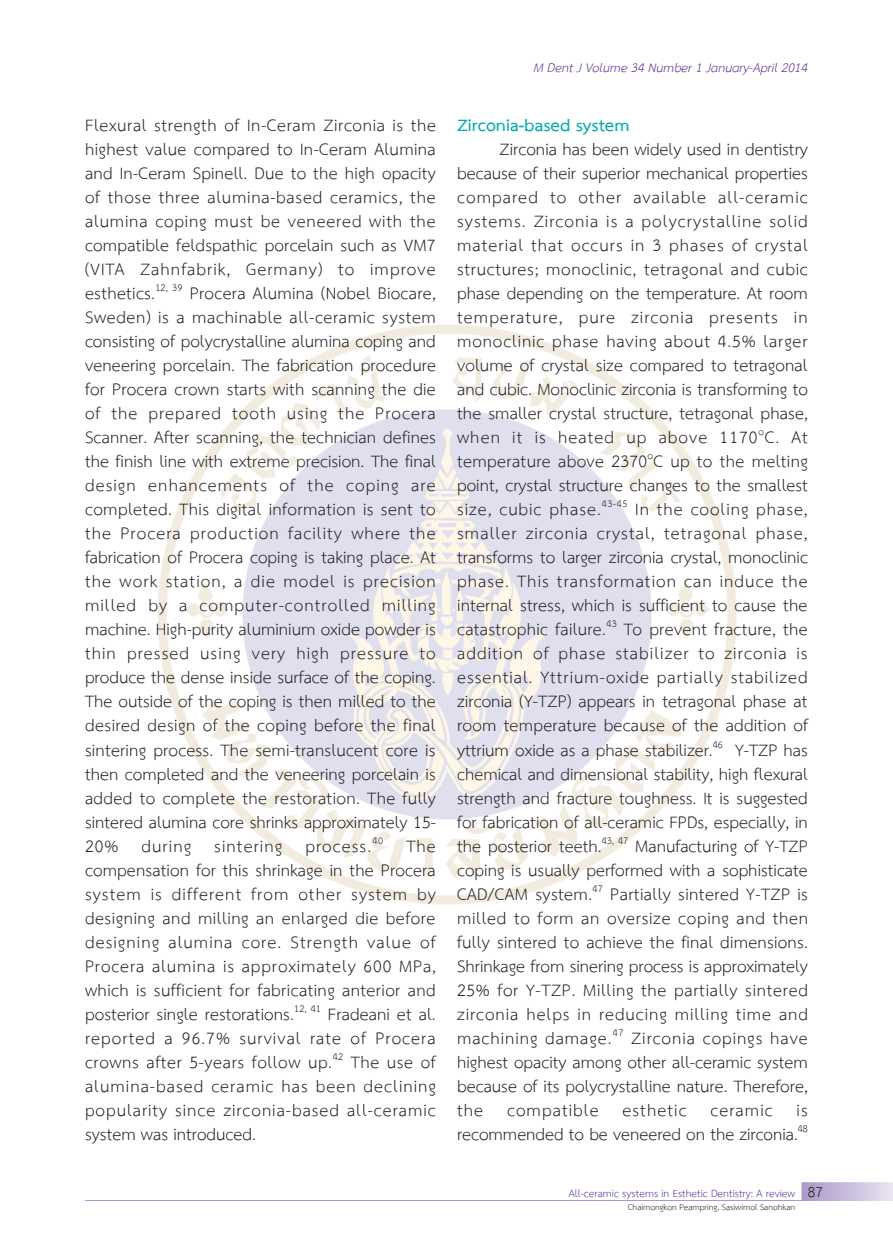
<style>
.page{position:relative;width:893px;height:1251px;background:#fff}
.page>*{position:absolute;margin:0;border:0;box-sizing:border-box;transform-origin:0 0}
.t1{font:24px/24px "TH Sarabun PSK";letter-spacing:.005em;color:#231f20;text-align:justify}
.t2{font:24px "TH Sarabun PSK";letter-spacing:.045em;color:#231f20}
.t3{font:24px "TH Sarabun PSK";letter-spacing:.04em;color:#231f20}
.t4{font:24px "TH Sarabun PSK";letter-spacing:.03em;color:#231f20}
.t5{font:24px "TH Sarabun PSK";letter-spacing:.025em;color:#231f20}
.t6{font:24px "TH Sarabun PSK";letter-spacing:.035em;color:#231f20}
.t7{font:700 24px "TH Sarabun PSK";color:#00aaad}
.t8{font:italic 18px "TH Sarabun PSK";color:#5b2e91}
.t9{font:15px "TH Sarabun PSK";color:#5b2e91}
.t10{font:12px "TH Sarabun PSK";color:#231f20}
.s1{font-size:21px;color:#231f20}
</style>
<div class="page">
<svg style="left:801px;top:1182px;width:92px;height:18px;background:#cabedd"></svg>
<hr style="left:85px;top:1199px;width:716px;height:1px;background:#ac99c9">
<img style="left:157px;top:324px;width:580px;height:581px">
<p class="t8" style="left:534px;top:57px;width:276px">M Dent J Volume 34 Number 1 January-April 2014</p>
<p class="t1" style="left:85px;top:114px;width:353px">Flexural strength of In-Ceram Zirconia is the highest value compared to In-Ceram Alumina and In-Ceram Spinell. Due to the high opacity of those three alumina-based ceramics, the alumina coping must be veneered with the compatible feldspathic porcelain such as VM7 (VITA Zahnfabrik, Germany) to improve esthetics.<sup>12,</sup> <sup>39</sup> Procera Alumina (Nobel Biocare, Sweden) is a machinable all-ceramic system consisting of polycrystalline alumina coping and veneering porcelain. The fabrication procedure for Procera crown starts with scanning the die of the prepared tooth using the Procera Scanner. After scanning, the technician defines the finish line with extreme precision. The final design enhancements of the coping are completed. This digital information is sent to the Procera production facility where the fabrication of Procera coping is taking place. At the work station, a die model is precision milled by a computer-controlled milling machine. High-purity aluminium oxide powder is thin pressed using very high pressure to produce the dense inside surface of the coping.<br>The outside of the coping is then milled to the desired design of the coping before the final sintering process. The semi-translucent core is then completed and the veneering porcelain is added to complete the restoration. The fully sintered alumina core shrinks approximately 15- 20% during sintering process.<sup>40</sup> The compensation for this shrinkage in the Procera system is different from other system by designing and milling an enlarged die before designing alumina core. Strength value of Procera alumina is approximately 600 MPa, which is sufficient for fabricating anterior and posterior single restorations.<sup>12,</sup> <sup>41</sup> Fradeani et al. reported a 96.7% survival rate of Procera crowns after 5-years follow up.<sup>42</sup> The use of alumina-based ceramic has been declining popularity since zirconia-based all-ceramic system was introduced.</p>
<p class="t7" style="left:457px;top:111px;width:174px">Zirconia-based system</p>
<p class="t1" style="left:500px;top:138px;width:310px">Zirconia has been widely used in dentistry</p>
<p class="t1" style="left:457px;top:162px;width:352px">because of their superior mechanical properties</p>
<p class="t2" style="left:457px;top:183px;width:352px">compared to other available all-ceramic</p>
<p class="t2" style="left:457px;top:207px;width:352px">systems. Zirconia is a polycrystalline solid</p>
<p class="t3" style="left:457px;top:231px;width:352px">material that occurs in 3 phases of crystal</p>
<p class="t5" style="left:457px;top:255px;width:352px">structures; monoclinic, tetragonal and cubic</p>
<p class="t1" style="left:457px;top:282px;width:352px">phase depending on the temperature. At room</p>
<p class="t2" style="left:457px;top:303px;width:352px">temperature, pure zirconia presents in</p>
<p class="t6" style="left:457px;top:327px;width:352px">monoclinic phase having about 4.5% larger</p>
<p class="t1" style="left:457px;top:354px;width:352px">volume of crystal size compared to tetragonal</p>
<p class="t1" style="left:457px;top:378px;width:352px">and cubic. Monoclinic zirconia is transforming to</p>
<p class="t1" style="left:457px;top:402px;width:352px">the smaller crystal structure, tetragonal phase,</p>
<p class="t2" style="left:457px;top:423px;width:352px">when it is heated up above 1170<sup>o</sup>C. At</p>
<p class="t1" style="left:457px;top:450px;width:352px">temperature above 2370<sup>o</sup>C up to the melting</p>
<p class="t1" style="left:457px;top:474px;width:352px">point, crystal structure changes to the smallest</p>
<p class="t3" style="left:457px;top:495px;width:352px">size, cubic phase.<sup>43-45</sup> In the cooling phase,</p>
<p class="t2" style="left:457px;top:519px;width:352px">smaller zirconia crystal, tetragonal phase,</p>
<p class="t1" style="left:457px;top:546px;width:352px">transforms to larger zirconia crystal, monoclinic</p>
<p class="t2" style="left:457px;top:567px;width:352px">phase. This transformation can induce the</p>
<p class="t1" style="left:457px;top:594px;width:352px">internal stress, which is sufficient to cause the</p>
<p class="t1" style="left:457px;top:618px;width:352px">catastrophic failure.<sup>43</sup> To prevent fracture, the</p>
<p class="t2" style="left:457px;top:639px;width:352px">addition of phase stabilizer to zirconia is</p>
<p class="t3" style="left:457px;top:663px;width:352px">essential. Yttrium-oxide partially stabilized</p>
<p class="t1" style="left:457px;top:690px;width:352px">zirconia (Y-TZP) appears in tetragonal phase at</p>
<p class="t1" style="left:457px;top:714px;width:353px">room temperature because of the addition of</p>
<p class="t1" style="left:457px;top:738px;width:352px">yttrium oxide as a phase stabilizer.<sup>46</sup> Y-TZP has</p>
<p class="t1" style="left:457px;top:762px;width:352px">chemical and dimensional stability, high flexural</p>
<p class="t1" style="left:457px;top:786px;width:352px">strength and fracture toughness. It is suggested</p>
<p class="t1" style="left:457px;top:810px;width:352px">for fabrication of all-ceramic FPDs, especially, in</p>
<p class="t1" style="left:457px;top:834px;width:352px">the posterior teeth.<sup>43,</sup> <sup>47</sup> Manufacturing of Y-TZP</p>
<p class="t1" style="left:457px;top:858px;width:352px">coping is usually performed with a sophisticate</p>
<p class="t1" style="left:457px;top:882px;width:352px">CAD/CAM system.<sup>47</sup> Partially sintered Y-TZP is</p>
<p class="t4" style="left:457px;top:903px;width:352px">milled to form an oversize coping and then</p>
<p class="t1" style="left:457px;top:930px;width:352px">fully sintered to achieve the final dimensions.</p>
<p class="t1" style="left:457px;top:954px;width:352px">Shrinkage from sinering process is approximately</p>
<p class="t4" style="left:457px;top:975px;width:352px">25% for Y-TZP. Milling the partially sintered</p>
<p class="t3" style="left:457px;top:999px;width:353px">zirconia helps in reducing milling time and</p>
<p class="t3" style="left:457px;top:1023px;width:352px">machining damage.<sup>47</sup> Zirconia copings have</p>
<p class="t1" style="left:457px;top:1050px;width:352px">highest opacity among other all-ceramic system</p>
<p class="t1" style="left:457px;top:1074px;width:352px">because of its polycrystalline nature. Therefore,</p>
<p class="t2" style="left:457px;top:1095px;width:352px">the compatible esthetic ceramic is</p>
<p class="t1" style="left:457px;top:1122px;width:352px">recommended to be veneered on the zirconia.<sup>48</sup></p>
<p class="t9" style="left:569px;top:1184px;width:256px">All-ceramic systems in Esthetic Dentistry: A review <span class="s1">87</span></p>
<p class="t10" style="left:628px;top:1200px;width:169px">Chaimongkon Peampring, Sasiwimol Sanohkan</p>
</div>
